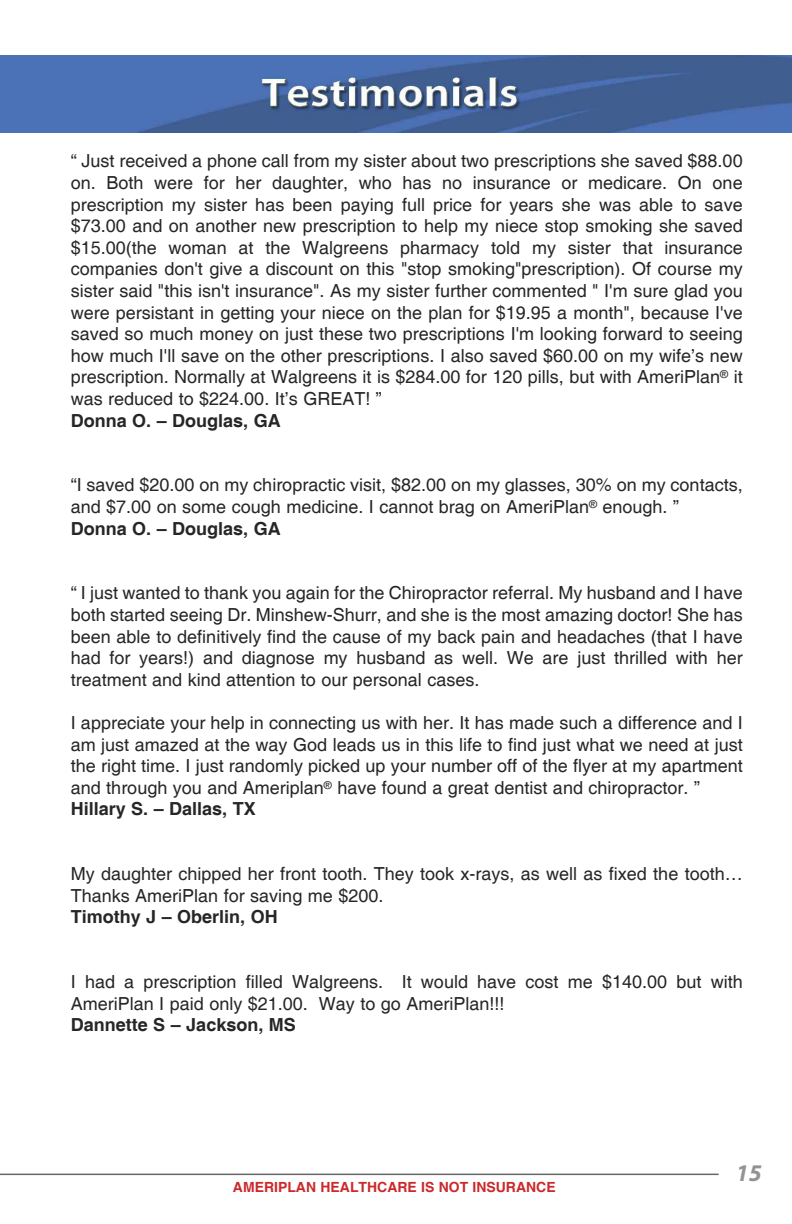
<style>
.page{position:relative;width:792px;height:1224px;background:#fff}
.page>*{position:absolute;margin:0;border:0;box-sizing:border-box;transform-origin:0 0}
.t1{font:italic 700 24px "Myriad Pro";color:#939393}
.t2{font:18px/21.6px "Helvetica";color:#272627}
.t3{font:700 18px "Helvetica";color:#272627}
.t4{font:700 14px "Helvetica";color:#cc292b}
.s1{font-weight:700}
</style>
<div class="page">
<hr style="left:0;top:1174px;width:719px;height:1px;background:#686768">
<img style="left:0;top:55px;width:792px;height:78px">
<p class="t2" style="left:71px;top:150px;width:673px;text-align:justify">“ Just received a phone call from my sister about two prescriptions she saved $88.00 on. Both were for her daughter, who has no insurance or medicare. On one prescription my sister has been paying full price for years she was able to save $73.00 and on another new prescription to help my niece stop smoking she saved $15.00(the woman at the Walgreens pharmacy told my sister that insurance companies don't give a discount on this "stop smoking"prescription). Of course my sister said "this isn't insurance". As my sister further commented " I'm sure glad you were persistant in getting your niece on the plan for $19.95 a month", because I've saved so much money on just these two prescriptions I'm looking forward to seeing how much I'll save on the other prescriptions. I also saved $60.00 on my wife’s new prescription. Normally at Walgreens it is $284.00 for 120 pills, but with AmeriPlan<sup>®</sup> it was reduced to $224.00. It’s GREAT! ”</p>
<p class="t3" style="left:71px;top:410px;width:212px">Donna O. – Douglas, GA</p>
<p class="t2" style="left:71px;top:474px;width:673px">“I saved $20.00 on my chiropractic visit, $82.00 on my glasses, 30% on my contacts, and $7.00 on some cough medicine. I cannot brag on AmeriPlan<sup>®</sup> enough. ”<br><span class="s1">Donna O. – Douglas, GA</span></p>
<p class="t2" style="left:71px;top:582px;width:673px;text-align:justify">“ I just wanted to thank you again for the Chiropractor referral. My husband and I have both started seeing Dr. Minshew-Shurr, and she is the most amazing doctor! She has been able to definitively find the cause of my back pain and headaches (that I have had for years!) and diagnose my husband as well. We are just thrilled with her treatment and kind attention to our personal cases.</p>
<p class="t2" style="left:71px;top:712px;width:674px">I appreciate your help in connecting us with her. It has made such a difference and I am just amazed at the way God leads us in this life to find just what we need at just the right time. I just randomly picked up your number off of the flyer at my apartment and through you and Ameriplan<sup>®</sup> have found a great dentist and chiropractor. ” <span class="s1">Hillary S. – Dallas, TX</span></p>
<p class="t2" style="left:71px;top:863px;width:673px">My daughter chipped her front tooth. They took x-rays, as well as fixed the tooth…<br>Thanks AmeriPlan for saving me $200.</p>
<p class="t3" style="left:71px;top:907px;width:209px">Timothy J – Oberlin, OH</p>
<p class="t2" style="left:71px;top:971px;width:673px">I had a prescription filled Walgreens. It would have cost me $140.00 but with<br>AmeriPlan I paid only $21.00. Way to go AmeriPlan!!!</p>
<p class="t3" style="left:71px;top:1015px;width:227px">Dannette S – Jackson, MS</p>
<p class="t4" style="left:233px;top:1179px;width:324px">AMERIPLAN HEALTHCARE IS NOT INSURANCE</p>
<h1 class="t1" style="left:736px;top:1164px;width:27px">15</h1>
</div>
